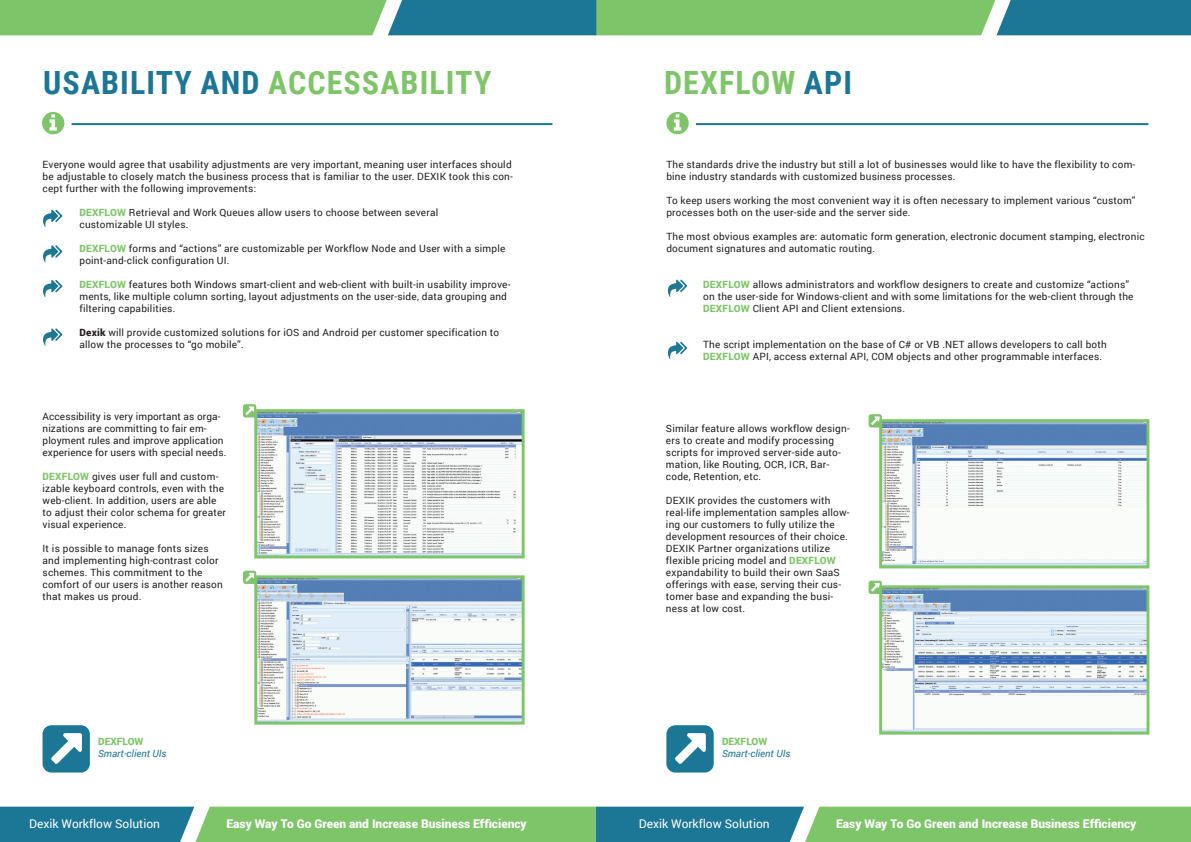
<style>
.page{position:relative;width:1191px;height:842px;background:#fff}
.page>*{position:absolute;margin:0;border:0;box-sizing:border-box;transform-origin:0 0}
.t1{font:700 32px "Roboto Condensed";letter-spacing:.035em;color:#7ec569}
.t2{font:900 12px "Roboto";color:#fff}
.t3{font:12px "Roboto";color:#fff}
.t4{font:10px/12px "Roboto";letter-spacing:.02em;color:#231f20}
.t5{font:italic 10px "Roboto";color:#1c7696}
.t6{font:900 10px "Roboto";color:#7ec569}
.s1{color:#1c7696}
.s2{font-weight:900;color:#7ec569}
.s3{font-weight:900}
</style>
<div class="page">
<hr style="left:72px;top:123px;width:480px;height:2px;background:#1c7696">
<hr style="left:696px;top:123px;width:452px;height:2px;background:#1c7696">
<svg style="left:42px;top:112px;width:22px;height:22px"></svg>
<svg style="left:666px;top:112px;width:22px;height:22px"></svg>
<svg style="left:0;top:807px;width:1191px;height:35px;background:#61ac7b"></svg>
<svg style="left:0;top:0;width:1191px;height:35px;background:#61ac7b"></svg>
<svg style="left:43px;top:210px;width:19px;height:17px"></svg>
<svg style="left:668px;top:280px;width:19px;height:17px"></svg>
<svg style="left:668px;top:342px;width:19px;height:17px"></svg>
<svg style="left:43px;top:245px;width:19px;height:18px"></svg>
<svg style="left:43px;top:280px;width:19px;height:17px"></svg>
<svg style="left:43px;top:328px;width:19px;height:18px"></svg>
<img style="left:258px;top:413px;width:262px;height:141px">
<div style="left:254px;top:409px;width:270px;height:149px;border:3px solid #7ec569"></div>
<img style="left:883px;top:423px;width:262px;height:141px">
<div style="left:879px;top:419px;width:270px;height:149px;border:3px solid #7ec569"></div>
<img style="left:258px;top:579px;width:262px;height:142px">
<div style="left:254px;top:575px;width:270px;height:150px;border:3px solid #7ec569"></div>
<img style="left:883px;top:589px;width:262px;height:142px">
<div style="left:879px;top:585px;width:270px;height:150px;border:3px solid #7ec569"></div>
<svg style="left:43px;top:725px;width:47px;height:47px"></svg>
<svg style="left:666px;top:725px;width:47px;height:47px"></svg>
<svg style="left:243px;top:404px;width:13px;height:13px"></svg>
<svg style="left:868px;top:414px;width:14px;height:13px"></svg>
<svg style="left:243px;top:571px;width:13px;height:13px"></svg>
<svg style="left:868px;top:581px;width:14px;height:13px"></svg>
<p class="t1" style="left:43px;top:60px;width:450px"><span class="s1">USABILITY AND</span> ACCESSABILITY</p>
<p class="t1" style="left:664px;top:60px;width:189px">DEXFLOW <span class="s1">API</span></p>
<p class="t4" style="left:43px;top:158px;width:472px;text-align:justify">Everyone would agree that usability adjustments are very important, meaning user interfaces should be adjustable to closely match the business process that is familiar to the user. DEXIK took this con&shy;cept further with the following improvements:</p>
<p class="t4" style="left:79px;top:206px;width:360px"><span class="s2">DEXFLOW</span> Retrieval and Work Queues allow users to choose between several customizable UI styles.</p>
<p class="t4" style="left:79px;top:242px;width:427px"><span class="s2">DEXFLOW</span> forms and “actions” are customizable per Workflow Node and User with a simple point-and-click configuration UI.</p>
<p class="t4" style="left:79px;top:278px;width:432px"><span class="s2">DEXFLOW</span> features both Windows smart-client and web-client with built-in usability improve&shy;ments, like multiple column sorting, layout adjustments on the user-side, data grouping and filtering capabilities.</p>
<p class="t4" style="left:79px;top:326px;width:421px"><span class="s3">Dexik</span> will provide customized solutions for iOS and Android per customer specification to allow the processes to “go mobile”.</p>
<p class="t4" style="left:43px;top:410px;width:185px">Accessibility is very important as orga&shy;nizations are committing to fair em&shy;ployment rules and improve application experience for users with special needs.</p>
<p class="t4" style="left:43px;top:470px;width:185px"><span class="s2">DEXFLOW</span> gives user full and custom&shy;izable keyboard controls, even with the web-client. In addition, users are able to adjust their color schema for greater visual experience.</p>
<p class="t4" style="left:43px;top:542px;width:182px">It is possible to manage fonts sizes and implementing high-contrast color schemes. This commitment to the comfort of our users is another reason that makes us proud.</p>
<p class="t6" style="left:98px;top:734px;width:47px">DEXFLOW</p>
<p class="t5" style="left:98px;top:746px;width:70px">Smart-client UIs</p>
<p class="t4" style="left:666px;top:158px;width:470px">The standards drive the industry but still a lot of businesses would like to have the flexibility to com&shy;bine industry standards with customized business processes.</p>
<p class="t4" style="left:666px;top:194px;width:471px">To keep users working the most convenient way it is often necessary to implement various “custom” processes both on the user-side and the server side.</p>
<p class="t4" style="left:666px;top:230px;width:480px">The most obvious examples are: automatic form generation, electronic document stamping, electronic document signatures and automatic routing.</p>
<p class="t4" style="left:703px;top:278px;width:432px"><span class="s2">DEXFLOW</span> allows administrators and workflow designers to create and customize “actions” on the user-side for Windows-client and with some limitations for the web-client through the<br><span class="s2">DEXFLOW</span> Client API and Client extensions.</p>
<p class="t4" style="left:703px;top:338px;width:405px">The script implementation on the base of C# or VB .NET allows developers to call both<br><span class="s2">DEXFLOW</span> API, access external API, COM objects and other programmable interfaces.</p>
<p class="t4" style="left:666px;top:422px;width:185px">Similar feature allows workflow design&shy;ers to create and modify processing scripts for improved server-side auto&shy;mation, like Routing, OCR, ICR, Bar&shy;code, Retention, etc.</p>
<p class="t4" style="left:666px;top:494px;width:185px">DEXIK provides the customers with real-life implementation samples allow&shy;ing our customers to fully utilize the development resources of their choice.</p>
<p class="t4" style="left:666px;top:542px;width:177px">DEXIK Partner organizations utilize flexible pricing model and <span class="s2">DEXFLOW </span>expandability to build their own SaaS offerings with ease, serving their cus&shy;tomer base and expanding the busi&shy;ness at low cost.</p>
<p class="t6" style="left:722px;top:734px;width:47px">DEXFLOW</p>
<p class="t5" style="left:722px;top:746px;width:70px">Smart-client UIs</p>
<p class="t3" style="left:29px;top:815px;width:132px">Dexik Workflow Solution</p>
<p class="t2" style="left:226px;top:815px;width:302px">Easy Way To Go Green and Increase Business Efficiency</p>
<p class="t3" style="left:639px;top:815px;width:132px">Dexik Workflow Solution</p>
<p class="t2" style="left:836px;top:815px;width:302px">Easy Way To Go Green and Increase Business Efficiency</p>
</div>
